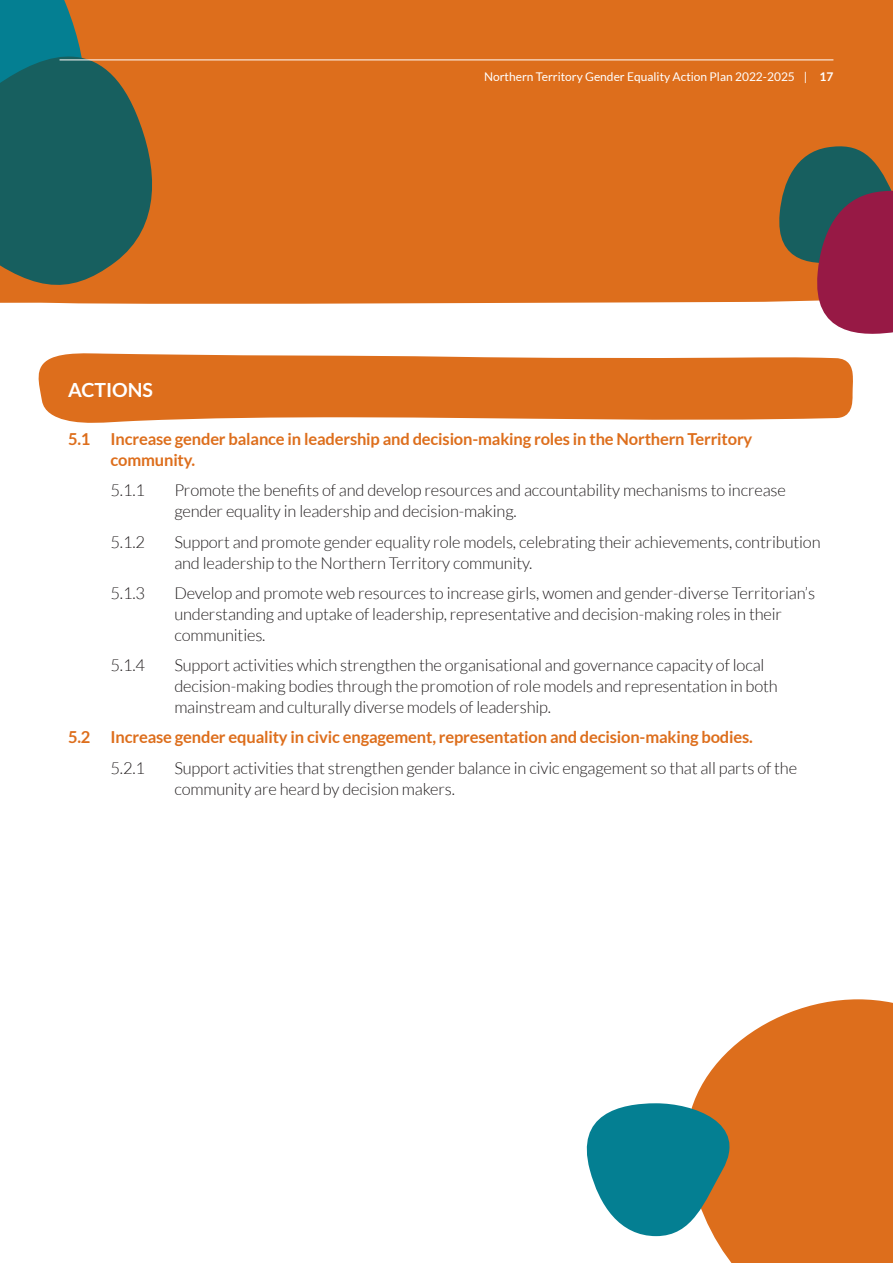
<style>
.page{position:relative;width:893px;height:1263px;background:#fff}
.page>*{position:absolute;margin:0;border:0;box-sizing:border-box;transform-origin:0 0}
.t1{font:700 19.5px "Lato";color:#fff}
.Body_Copy{font:300 16.5px/21px "Lato";letter-spacing:-.01em;color:#231f20}
._4__Tabler_Header_1{font:700 16.5px/21px "Lato";letter-spacing:-.01em;color:#dd6e1c}
.t2{font:12px "Lato";color:#fff}
.s1{font-weight:700}
</style>
<div class="page">
<div style="left:0;top:0;width:893px;height:304px;background:#dd6e1c"></div>
<svg style="left:693px;top:999px;width:200px;height:264px;background:#e18038"></svg>
<svg style="left:586px;top:1103px;width:163px;height:133px;background:#508b86"></svg>
<svg style="left:0;top:0;width:162px;height:298px;background:#4c6651"></svg>
<svg style="left:775px;top:142px;width:118px;height:192px;background:#855354"></svg>
<svg style="left:38px;top:353px;width:815px;height:70px;fill:#dd6e1c"></svg>
<div style="left:60px;top:364px;width:773px;height:51px;background:#dd6e1c"></div>
<hr style="left:60px;top:60px;width:773px;height:1px;background:#fff">
<p class="t2" style="left:484px;top:70px;width:351px">Northern Territory Gender Equality Action Plan 2022-2025 | <span class="s1">17</span></p>
<p class="t1" style="left:68px;top:379px;width:86px">ACTIONS</p>
<p class="_4__Tabler_Header_1" style="left:111px;top:428px;width:643px;text-indent:-43px">5.1 Increase gender balance in leadership and decision-making roles in the Northern Territory community.</p>
<p class="Body_Copy" style="left:111px;top:480px;width:36px">5.1.1</p>
<p class="Body_Copy" style="left:174px;top:480px;width:613px">Promote the benefits of and develop resources and accountability mechanisms to increase gender equality in leadership and decision-making.</p>
<p class="Body_Copy" style="left:111px;top:531px;width:36px">5.1.2</p>
<p class="Body_Copy" style="left:174px;top:531px;width:648px">Support and promote gender equality role models, celebrating their achievements, contribution and leadership to the Northern Territory community.</p>
<p class="Body_Copy" style="left:111px;top:582px;width:36px">5.1.3</p>
<p class="Body_Copy" style="left:174px;top:582px;width:642px">Develop and promote web resources to increase girls, women and gender-diverse Territorian’s understanding and uptake of leadership, representative and decision-making roles in their communities.</p>
<p class="Body_Copy" style="left:111px;top:655px;width:36px">5.1.4</p>
<p class="Body_Copy" style="left:174px;top:655px;width:605px">Support activities which strengthen the organisational and governance capacity of local decision-making bodies through the promotion of role models and representation in both mainstream and culturally diverse models of leadership.</p>
<p class="_4__Tabler_Header_1" style="left:68px;top:727px;width:686px">5.2 Increase gender equality in civic engagement, representation and decision-making bodies.</p>
<p class="Body_Copy" style="left:111px;top:757px;width:36px">5.2.1</p>
<p class="Body_Copy" style="left:174px;top:757px;width:624px">Support activities that strengthen gender balance in civic engagement so that all parts of the community are heard by decision makers.</p>
</div>
